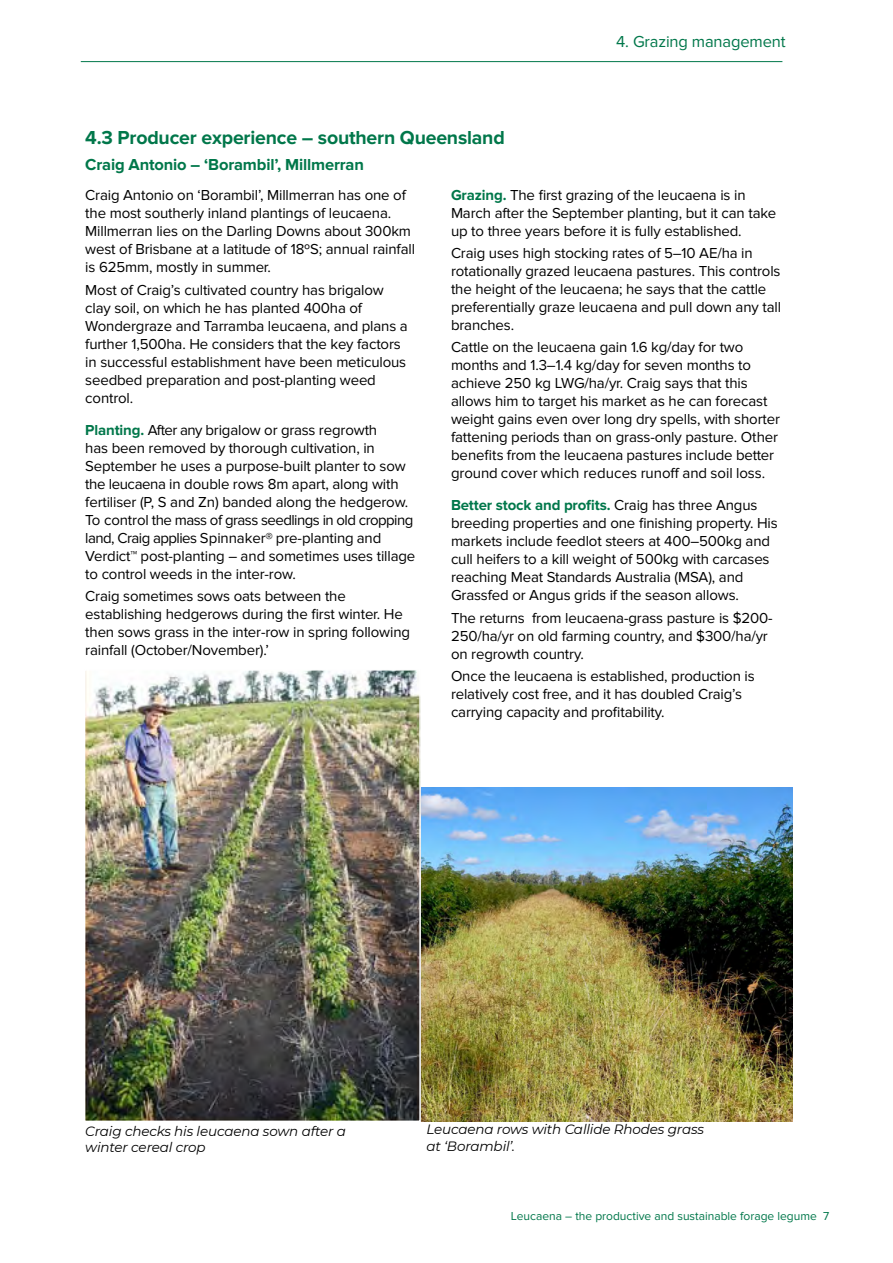
<style>
.page{position:relative;width:893px;height:1263px;background:#fff}
.page>*{position:absolute;margin:0;border:0;box-sizing:border-box;transform-origin:0 0}
.t1{font:700 19.5px "Proxima Nova";letter-spacing:-.01em;color:#00774a}
.t2{font:700 16.5px "Proxima Nova";letter-spacing:-.01em;color:#00774a}
.t3{font:16.5px "Proxima Nova";letter-spacing:-.01em;color:#00774a}
.t4{font:15px/18px "Proxima Nova";letter-spacing:-.01em;color:#000}
.t5{font:italic 13.5px/16.5px "Montserrat";letter-spacing:-.01em;color:#000}
.t6{font:12px "Proxima Nova";color:#00774a}
.s1{font-weight:700;color:#00774a}
</style>
<div class="page">
<hr style="left:81px;top:61px;width:701px;height:1px;background:#00774a">
<img style="left:421px;top:787px;width:371px;height:334px">
<img style="left:87px;top:672px;width:331px;height:447px">
<div style="left:84px;top:669px;width:337px;height:453px;border:2px solid #fff"></div>
<h1 class="t1" style="left:85px;top:126px;width:421px">4.3 Producer experience – southern Queensland</h1>
<p class="t2" style="left:85px;top:155px;width:280px">Craig Antonio – ‘Borambil’, Millmerran</p>
<p class="t3" style="left:616px;top:32px;width:171px">4. Grazing management</p>
<p class="t4" style="left:85px;top:187px;width:331px">Craig Antonio on ‘Borambil’, Millmerran has one of the most southerly inland plantings of leucaena.<br>Millmerran lies on the Darling Downs about 300km west of Brisbane at a latitude of 18ºS; annual rainfall is 625mm, mostly in summer.</p>
<p class="t4" style="left:85px;top:281px;width:324px">Most of Craig’s cultivated country has brigalow clay soil, on which he has planted 400ha of Wondergraze and Tarramba leucaena, and plans a further 1,500ha. He considers that the key factors in successful establishment have been meticulous seedbed preparation and post-planting weed control.</p>
<p class="t4" style="left:85px;top:421px;width:332px"><span class="s1">Planting.</span> After any brigalow or grass regrowth<br>has been removed by thorough cultivation, in September he uses a purpose-built planter to sow the leucaena in double rows 8m apart, along with fertiliser (P, S and Zn) banded along the hedgerow.<br>To control the mass of grass seedlings in old cropping land, Craig applies Spinnaker® pre-planting and Verdict™ post-planting – and sometimes uses tillage to control weeds in the inter-row.</p>
<p class="t4" style="left:85px;top:587px;width:326px">Craig sometimes sows oats between the establishing hedgerows during the first winter. He then sows grass in the inter-row in spring following rainfall (October/November).’</p>
<p class="t4" style="left:451px;top:186px;width:327px"><span class="s1">Grazing.</span> The first grazing of the leucaena is in<br>March after the September planting, but it can take up to three years before it is fully established.</p>
<p class="t4" style="left:451px;top:244px;width:332px">Craig uses high stocking rates of 5–10 AE/ha in rotationally grazed leucaena pastures. This controls the height of the leucaena; he says that the cattle preferentially graze leucaena and pull down any tall branches.</p>
<p class="t4" style="left:451px;top:338px;width:330px">Cattle on the leucaena gain 1.6 kg/day for two months and 1.3–1.4 kg/day for seven months to achieve 250 kg LWG/ha/yr. Craig says that this allows him to target his market as he can forecast weight gains even over long dry spells, with shorter fattening periods than on grass-only pasture. Other benefits from the leucaena pastures include better ground cover which reduces runoff and soil loss.</p>
<p class="t4" style="left:451px;top:497px;width:328px"><span class="s1">Better stock and profits.</span> Craig has three Angus breeding properties and one finishing property. His markets include feedlot steers at 400–500kg and cull heifers to a kill weight of 500kg with carcases reaching Meat Standards Australia (MSA), and Grassfed or Angus grids if the season allows.</p>
<p class="t4" style="left:451px;top:609px;width:323px">The returns from leucaena-grass pasture is $200-<br>250/ha/yr on old farming country, and $300/ha/yr on regrowth country.</p>
<p class="t4" style="left:451px;top:667px;width:305px">Once the leucaena is established, production is relatively cost free, and it has doubled Craig’s carrying capacity and profitability.</p>
<p class="t5" style="left:85px;top:1122px;width:262px">Craig checks his leucaena sown after a winter cereal crop</p>
<p class="t5" style="left:426px;top:1121px;width:279px">Leucaena rows with Callide Rhodes grass at ‘Borambil’.</p>
<p class="t6" style="left:511px;top:1209px;width:320px">Leucaena – the productive and sustainable forage legume 7</p>
</div>
